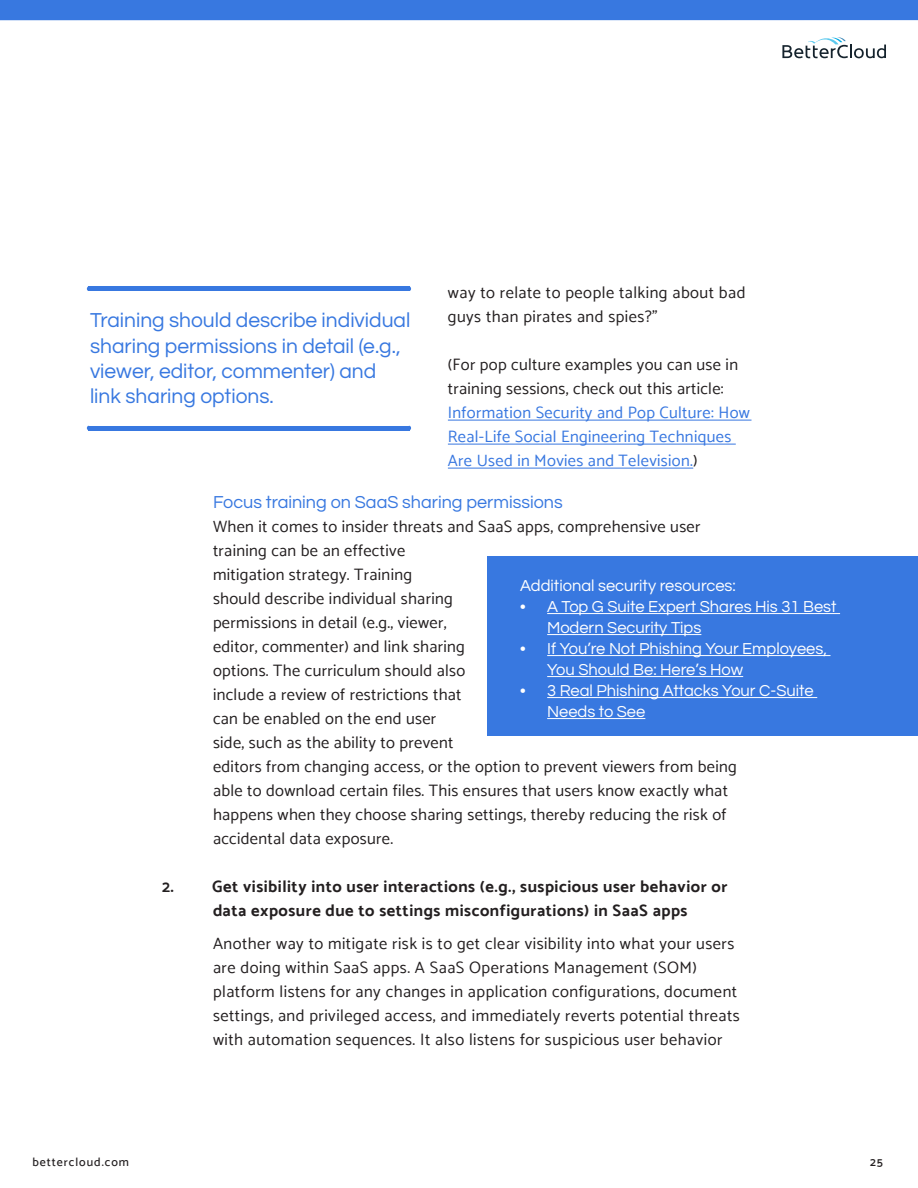
<style>
.page{position:relative;width:918px;height:1188px;background:#fff}
.page>*{position:absolute;margin:0;border:0;box-sizing:border-box;transform-origin:0 0}
.t1{font:21px/25.2px "Questrial";color:#3878e0}
.t2{font:18px "Questrial";color:#3878e0}
.t3{font:16.5px/24px "Catamaran";letter-spacing:.02em;color:#231f20}
.t4{font:16.5px/21px "Questrial";color:#fff}
.t5{font:16.5px/24px "Catamaran";letter-spacing:.02em;color:#3877e0}
.t6{font:700 16.5px "Catamaran";letter-spacing:.03em;color:#231f20}
.t7{font:500 12px "Catamaran";letter-spacing:.08em;color:#231f20}
.t8{font:600 12px "Catamaran";color:#231f20}
.s1{color:#231f20}
</style>
<div class="page">
<svg style="left:782px;top:37px;width:104px;height:21px"></svg>
<div style="left:0;top:0;width:918px;height:20px;background:#3878e0"></div>
<hr style="left:448px;top:420px;width:304px;height:1px;background:#3877e0">
<hr style="left:448px;top:444px;width:288px;height:1px;background:#3877e0">
<hr style="left:448px;top:468px;width:245px;height:1px;background:#3877e0">
<div style="left:88px;top:286px;width:322px;height:5px;background:#3878e0"></div>
<hr style="left:88px;top:426px;width:322px;height:4px;background:#3878e0">
<div style="left:488px;top:557px;width:430px;height:179px;background:#3878e0"></div>
<hr style="left:547px;top:613px;width:293px;height:1px;background:#fff">
<hr style="left:547px;top:634px;width:154px;height:1px;background:#fff">
<hr style="left:547px;top:655px;width:284px;height:1px;background:#fff">
<hr style="left:547px;top:676px;width:196px;height:1px;background:#fff">
<hr style="left:547px;top:697px;width:270px;height:1px;background:#fff">
<hr style="left:547px;top:718px;width:98px;height:1px;background:#fff">
<p class="t3" style="left:448px;top:281px;width:299px">way to relate to people talking about bad guys than pirates and spies?”</p>
<p class="t5" style="left:448px;top:353px;width:304px"><span class="s1">(For pop culture examples you can use in training sessions, check out this article:<br></span>Information Security and Pop Culture: How Real-Life Social Engineering Techniques Are Used in Movies and Television.<span class="s1">)</span></p>
<p class="t2" style="left:213px;top:494px;width:351px">Focus training on SaaS sharing permissions</p>
<p class="t3" style="left:213px;top:515px;width:525px">When it comes to insider threats and SaaS apps, comprehensive user training can be an effective<br>mitigation strategy. Training<br>should describe individual sharing<br>permissions in detail (e.g., viewer,<br>editor, commenter) and link sharing<br>options. The curriculum should also<br>include a review of restrictions that<br>can be enabled on the end user<br>side, such as the ability to prevent<br>editors from changing access, or the option to prevent viewers from being able to download certain files. This ensures that users know exactly what happens when they choose sharing settings, thereby reducing the risk of accidental data exposure.</p>
<p class="t6" style="left:162px;top:877px;width:567px">2. Get visibility into user interactions (e.g., suspicious user behavior or</p>
<p class="t6" style="left:213px;top:901px;width:476px">data exposure due to settings misconfigurations) in SaaS apps</p>
<p class="t3" style="left:213px;top:932px;width:528px">Another way to mitigate risk is to get clear visibility into what your users are doing within SaaS apps. A SaaS Operations Management (SOM) platform listens for any changes in application configurations, document settings, and privileged access, and immediately reverts potential threats with automation sequences. It also listens for suspicious user behavior</p>
<p class="t1" style="left:90px;top:308px;width:322px">Training should describe individual sharing permissions in detail (e.g., viewer, editor, commenter) and link sharing options.</p>
<p class="t4" style="left:520px;top:576px;width:217px">Additional security resources:</p>
<p class="t4" style="left:547px;top:597px;width:291px;text-indent:-27px">• A Top G Suite Expert Shares His 31 Best<br>Modern Security Tips</p>
<p class="t4" style="left:547px;top:639px;width:281px;text-indent:-27px">• If You’re Not Phishing Your Employees,<br>You Should Be: Here’s How</p>
<p class="t4" style="left:547px;top:681px;width:268px;text-indent:-27px">• 3 Real Phishing Attacks Your C-Suite<br>Needs to See</p>
<p class="t7" style="left:32px;top:1155px;width:98px">bettercloud.com</p>
<p class="t8" style="left:870px;top:1155px;width:14px">25</p>
</div>
